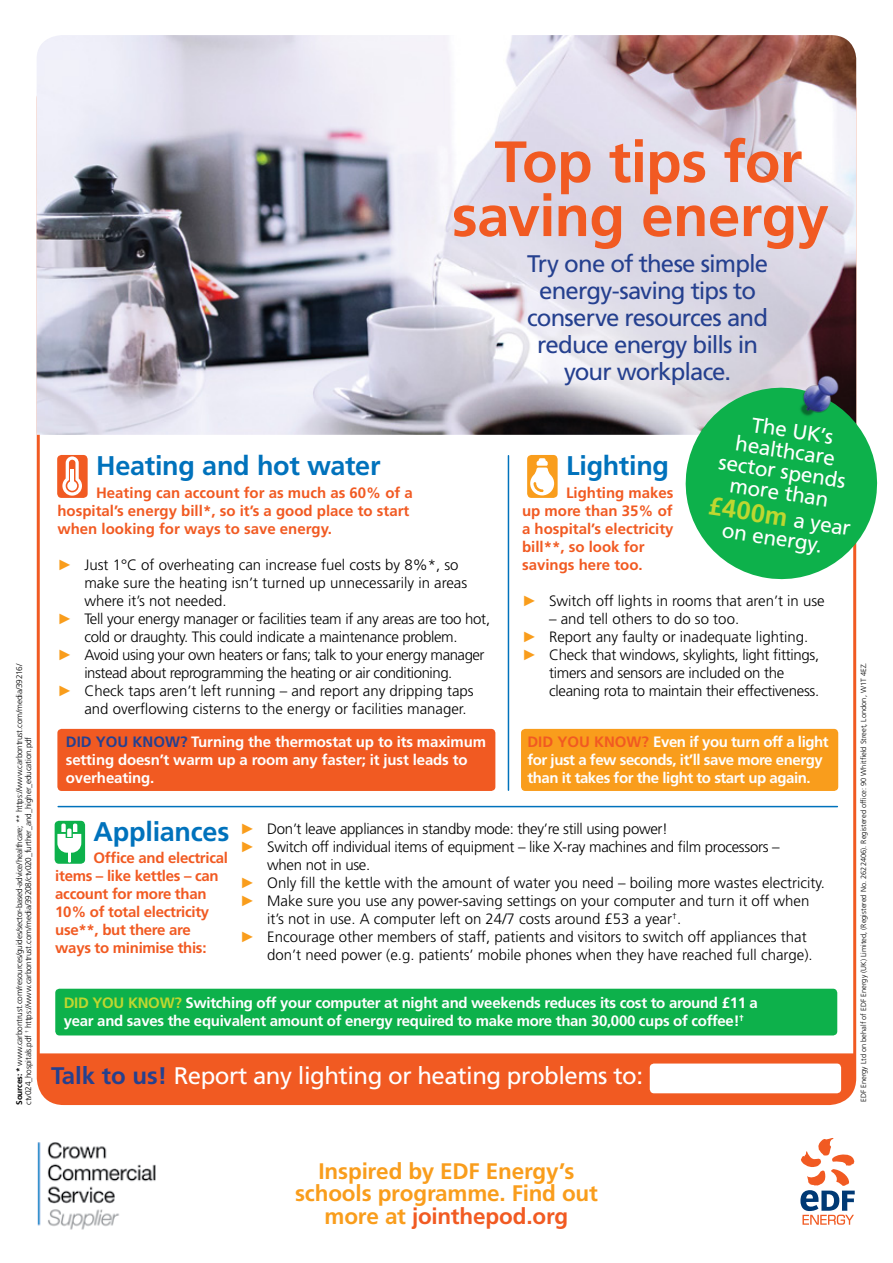
<style>
.page{position:relative;width:893px;height:1263px;background:#fff}
.page>*{position:absolute;margin:0;border:0;box-sizing:border-box;transform-origin:0 0}
.t1{font:700 58.2px/54px "Frutiger LT";letter-spacing:-.01em;color:#f15a22;text-align:center}
.t2{font:700 27px "Frutiger LT";letter-spacing:-.01em;color:#0072bc}
.t3{font:700 25.5px "Frutiger LT";color:#bfd730}
.t4{font:24px/27px "Frutiger LT";letter-spacing:-.035em;color:#25408f;text-align:center}
.t5{font:24px "Frutiger LT";letter-spacing:-.02em;color:#fff}
.t6{font:700 22.5px/22.5px "Frutiger LT";letter-spacing:-.01em;color:#f99d1c;text-align:center}
.t7{font:21px/20.9px "Frutiger LT";color:#fff;text-align:center}
.t8{font:300 15px "Frutiger LT";color:#000}
.t9{font:700 15px/18px "Frutiger LT";letter-spacing:-.02em;color:#fff}
.t10{font:300 15px "Frutiger LT";letter-spacing:-.02em;color:#000}
.t11{font:700 15px/18px "Frutiger LT";color:#f15a22}
.t12{font:700 15px/18px "Frutiger LT";letter-spacing:-.02em;color:#f15a22}
.t13{font:300 15px "Frutiger LT";letter-spacing:-.03em;color:#000}
.t14{font:300 8.25px/9px "Frutiger LT";letter-spacing:-.02em;color:#000}
.t15{font:300 7.5px "Frutiger LT";color:#000}
.s1{font-weight:700}
.s2{font-family:"Arial";font-weight:400;color:#f99d1c}
.s3{color:#25408f}
.s4{color:#f15a22}
.s5{color:#bfd730}
.s6{font-weight:700;color:#25408f}
</style>
<div class="page">
<div style="left:38px;top:1053px;width:817px;height:50px;background:#f15a22"></div>
<img style="left:37px;top:35px;width:819px;height:400px">
<svg style="left:679px;top:381px;width:199px;height:205px"></svg>
<img style="left:794px;top:371px;width:50px;height:50px">
<img style="left:37px;top:1142px;width:119px;height:88px">
<hr style="left:58px;top:806px;width:779px;height:1px;background:#0072bc">
<hr style="left:508px;top:456px;width:1px;height:334px;background:#0072bc">
<div style="left:57px;top:729px;width:438px;height:62px;background:#f15a22;border-radius:4px"></div>
<div style="left:57px;top:455px;width:31px;height:43px;background:#f15a22;border-radius:4px"></div>
<svg style="left:62px;top:456px;width:20px;height:40px"></svg>
<hr style="left:71px;top:469px;width:3px;height:20px;background:#fff">
<div style="left:67px;top:481px;width:10px;height:10px;background:#fff;border-radius:50%"></div>
<div style="left:521px;top:729px;width:317px;height:62px;background:#f99d1c;border-radius:4px"></div>
<div style="left:55px;top:821px;width:30px;height:43px;background:#0db14b;border-radius:4px"></div>
<svg style="left:57px;top:823px;width:24px;height:39px"></svg>
<div style="left:527px;top:455px;width:31px;height:43px;background:#f99d1c;border-radius:4px"></div>
<svg style="left:530px;top:458px;width:24px;height:37px"></svg>
<div style="left:650px;top:1063px;width:191px;height:30px;background:#fff;border-radius:4px"></div>
<div style="left:55px;top:989px;width:782px;height:46px;background:#0db14b;border-radius:4px"></div>
<svg style="left:800px;top:1138px;width:55px;height:87px"></svg>
<p class="t14" style="left:15px;top:1105px;width:443px;rotate:-90deg"><span class="s1">Sources: *</span> www.carbontrust.com/resources/guides/sector-based-advice/healthcare; ** https://www.carbontrust.com/media/39216/ ctv024_hospitals.pdf <sup>†</sup> https://www.carbontrust.com/media/39208/ctv020_further_and_higher_education.pdf</p>
<h1 class="t1" style="left:452px;top:135px;width:379px">Top tips for saving energy</h1>
<h3 class="t4" style="left:527px;top:250px;width:243px">Try one of these simple energy-saving tips to conserve resources and reduce energy bills in your workplace.</h3>
<h2 class="t2" style="left:96px;top:450px;width:286px">Heating and hot water</h2>
<p class="t11" style="left:57px;top:483px;width:357px;text-indent:39px">Heating can account for as much as 60% of a hospital’s energy bill*, so it’s a good place to start when looking for ways to save energy.</p>
<p class="t8" style="left:57px;top:556px;width:403px"><span class="s2">►</span> Just 1°C of overheating can increase fuel costs by 8%*, so</p>
<p class="t8" style="left:84px;top:574px;width:384px">make sure the heating isn’t turned up unnecessarily in areas</p>
<p class="t8" style="left:84px;top:592px;width:144px">where it’s not needed.</p>
<p class="t10" style="left:57px;top:610px;width:434px"><span class="s2">►</span> Tell your energy manager or facilities team if any areas are too hot,</p>
<p class="t10" style="left:84px;top:628px;width:375px">cold or draughty. This could indicate a maintenance problem.</p>
<p class="t13" style="left:57px;top:646px;width:429px"><span class="s2">►</span> Avoid using your own heaters or fans; talk to your energy manager</p>
<p class="t13" style="left:84px;top:664px;width:370px">instead about reprogramming the heating or air conditioning.</p>
<p class="t8" style="left:57px;top:682px;width:418px"><span class="s2">►</span> Check taps aren’t left running – and report any dripping taps</p>
<p class="t8" style="left:84px;top:700px;width:384px">and overflowing cisterns to the energy or facilities manager.</p>
<h3 class="t7" style="left:726px;top:411px;width:129px;rotate:8deg">The UK’s healthcare sector spends more than</h3>
<h2 class="t2" style="left:566px;top:450px;width:105px">Lighting</h2>
<p class="t11" style="left:522px;top:483px;width:153px;text-indent:44px">Lighting makes up more than 35% of a hospital’s electricity bill**, so look for savings here too.</p>
<p class="t8" style="left:522px;top:592px;width:304px"><span class="s2">►</span> Switch off lights in rooms that aren’t in use</p>
<p class="t8" style="left:549px;top:610px;width:192px">– and tell others to do so too.</p>
<p class="t8" style="left:522px;top:628px;width:288px"><span class="s2">►</span> Report any faulty or inadequate lighting.</p>
<p class="t10" style="left:522px;top:646px;width:299px"><span class="s2">►</span> Check that windows, skylights, light fittings,</p>
<p class="t10" style="left:549px;top:664px;width:237px">timers and sensors are included on the</p>
<p class="t10" style="left:549px;top:682px;width:272px">cleaning rota to maintain their effectiveness.</p>
<h3 class="t3" style="left:711px;top:490px;width:81px;rotate:9deg">£400m</h3>
<h3 class="t7" style="left:726px;top:500px;width:128px;text-align:left;text-indent:69px;rotate:8deg">a year on energy.</h3>
<p class="t9" style="left:66px;top:732px;width:422px"><span class="s3">DID YOU KNOW?</span> Turning the thermostat up to its maximum setting doesn’t warm up a room any faster; it just leads to overheating.</p>
<p class="t9" style="left:527px;top:732px;width:303px"><span class="s4">DID YOU KNOW?</span> Even if you turn off a light for just a few seconds, it’ll save more energy than it takes for the light to start up again.</p>
<h2 class="t2" style="left:94px;top:816px;width:137px">Appliances</h2>
<p class="t12" style="left:55px;top:849px;width:174px;text-indent:38px">Office and electrical items – like kettles – can account for more than<br>10% of total electricity use**, but there are ways to minimise this:</p>
<p class="t10" style="left:240px;top:820px;width:429px"><span class="s2">►</span> Don’t leave appliances in standby mode: they’re still using power!</p>
<p class="t10" style="left:240px;top:838px;width:541px"><span class="s2">►</span> Switch off individual items of equipment – like X-ray machines and film processors –</p>
<p class="t10" style="left:267px;top:856px;width:105px">when not in use.</p>
<p class="t8" style="left:240px;top:874px;width:586px"><span class="s2">►</span> Only fill the kettle with the amount of water you need – boiling more wastes electricity.</p>
<p class="t8" style="left:240px;top:892px;width:571px"><span class="s2">►</span> Make sure you use any power-saving settings on your computer and turn it off when</p>
<p class="t8" style="left:267px;top:910px;width:415px">it’s not in use. A computer left on 24/7 costs around £53 a year<sup>†</sup>.</p>
<p class="t8" style="left:240px;top:928px;width:568px"><span class="s2">►</span> Encourage other members of staff, patients and visitors to switch off appliances that</p>
<p class="t8" style="left:267px;top:946px;width:547px">don’t need power (e.g. patients’ mobile phones when they have reached full charge).</p>
<p class="t9" style="left:64px;top:994px;width:696px"><span class="s5">DID YOU KNOW?</span> Switching off your computer at night and weekends reduces its cost to around £11 a year and saves the equivalent amount of energy required to make more than 30,000 cups of coffee!<sup>†</sup></p>
<h3 class="t5" style="left:51px;top:1062px;width:593px"><span class="s6">Talk to us!</span> Report any lighting or heating problems to:</h3>
<p class="t15" style="left:859px;top:1102px;width:441px;rotate:-90deg">EDF Energy Ltd on behalf of EDF Energy (UK) Limited, (Registered No. 2622406). Registered office: 90 Whitfield Street, London, W1T 4EZ.</p>
<h3 class="t6" style="left:295px;top:1160px;width:304px">Inspired by EDF Energy’s schools programme. Find out more at <span class="s4">jointhepod.org</span></h3>
</div>
